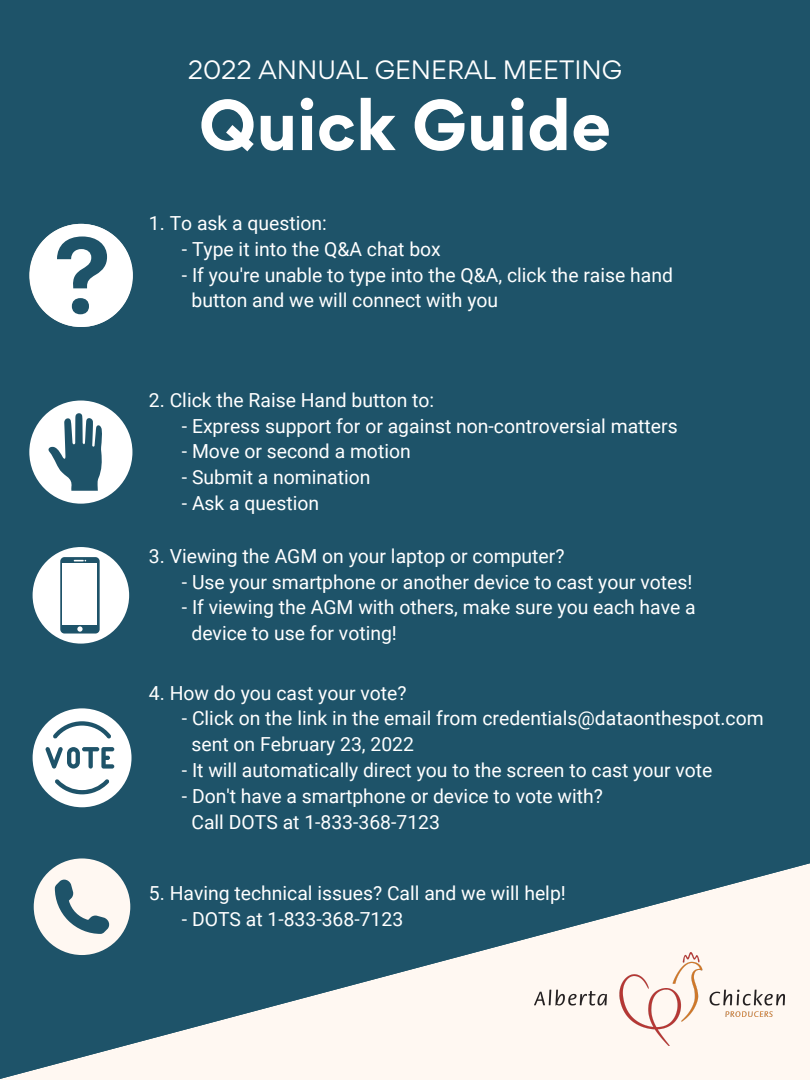
<style>
.page{position:relative;width:810px;height:1080px;background:#1e5369}
.page>*{position:absolute;margin:0;border:0;box-sizing:border-box;transform-origin:0 0}
.t1{font:700 64.12px "Gordita";color:#fff}
.t2{font:23.75px "Gordita";color:#fff}
.t3{font:19.38px "Roboto";color:#fff}
</style>
<div class="page">
<div style="left:29px;top:401px;width:103px;height:103px;background:#fff;border-radius:50%"></div>
<svg style="left:33px;top:547px;width:96px;height:97px"></svg>
<div style="left:63px;top:563px;width:34px;height:62px;background:#fff"></div>
<svg style="left:0;top:858px;width:810px;height:222px"></svg>
<svg style="left:33px;top:708px;width:99px;height:99px"></svg>
<img style="left:535px;top:952px;width:250px;height:94px">
<svg style="left:29px;top:224px;width:103px;height:103px"></svg>
<svg style="left:49px;top:413px;width:53px;height:78px"></svg>
<p class="t2" style="left:188px;top:54px;width:436px">2022 ANNUAL GENERAL MEETING</p>
<p class="t1" style="left:199px;top:82px;width:414px">Quick Guide</p>
<p class="t3" style="left:149px;top:212px;width:180px">1. To ask a question:</p>
<p class="t3" style="left:182px;top:238px;width:261px">- Type it into the Q&amp;A chat box</p>
<p class="t3" style="left:182px;top:264px;width:493px">- If you're unable to type into the Q&amp;A, click the raise hand</p>
<p class="t3" style="left:191px;top:289px;width:308px">button and we will connect with you</p>
<p class="t3" style="left:149px;top:389px;width:287px">2. Click the Raise Hand button to:</p>
<p class="t3" style="left:182px;top:415px;width:497px">- Express support for or against non-controversial matters</p>
<p class="t3" style="left:182px;top:440px;width:230px">- Move or second a motion</p>
<p class="t3" style="left:182px;top:466px;width:190px">- Submit a nomination</p>
<p class="t3" style="left:182px;top:492px;width:139px">- Ask a question</p>
<p class="t3" style="left:149px;top:545px;width:417px">3. Viewing the AGM on your laptop or computer?</p>
<p class="t3" style="left:182px;top:571px;width:512px">- Use your smartphone or another device to cast your votes!</p>
<p class="t3" style="left:182px;top:596px;width:515px">- If viewing the AGM with others, make sure you each have a</p>
<p class="t3" style="left:191px;top:622px;width:207px">device to use for voting!</p>
<p class="t3" style="left:149px;top:682px;width:259px">4. How do you cast your vote?</p>
<p class="t3" style="left:182px;top:707px;width:583px">- Click on the link in the email from credentials@dataonthespot.com</p>
<p class="t3" style="left:191px;top:733px;width:224px">sent on February 23, 2022</p>
<p class="t3" style="left:182px;top:759px;width:532px">- It will automatically direct you to the screen to cast your vote</p>
<p class="t3" style="left:182px;top:785px;width:423px">- Don't have a smartphone or device to vote with?</p>
<p class="t3" style="left:191px;top:811px;width:250px">Call DOTS at 1-833-368-7123</p>
<p class="t3" style="left:149px;top:882px;width:418px">5. Having technical issues? Call and we will help!</p>
<p class="t3" style="left:182px;top:908px;width:223px">- DOTS at 1-833-368-7123</p>
</div>
